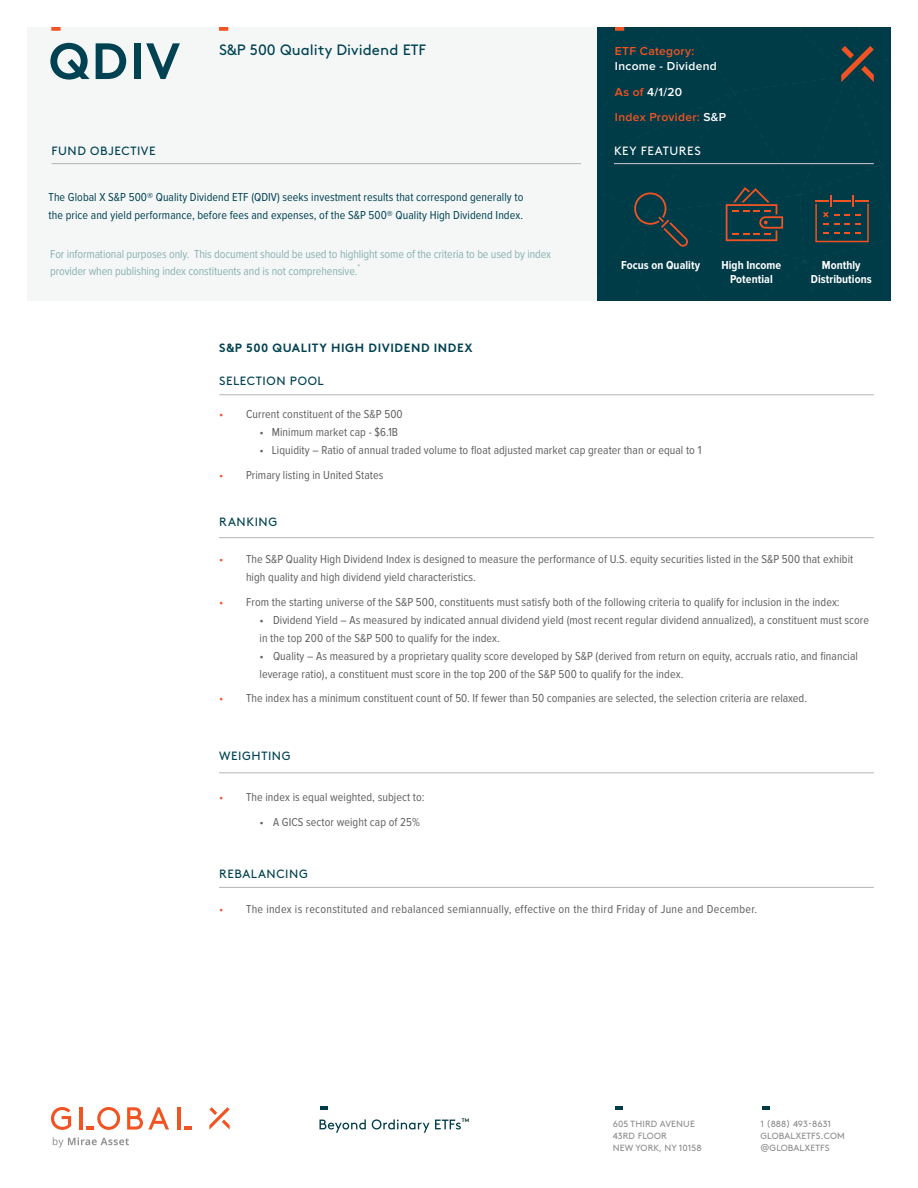
<style>
.page{position:relative;width:918px;height:1188px;background:#fff}
.page>*{position:absolute;margin:0;border:0;box-sizing:border-box;transform-origin:0 0}
.t1{font:700 51px "Brown Std";color:#004251}
.t2{font:15px "Brown Std";letter-spacing:.005em;color:#004251}
.t3{font:12px/18px "Proxima Nova Cond";letter-spacing:.005em;color:#606060}
.t4{font:12px/18px "Proxima Nova Cond";letter-spacing:.005em;color:#004251}
.t5{font:12px/16.5px "Proxima Nova Cond";letter-spacing:-.01em;color:#8db1b2}
.t6{font:12px "Proxima Nova Cond";letter-spacing:.025em;color:#606060}
.t7{font:12px "Brown Std";letter-spacing:.05em;color:#004251}
.t8{font:700 12px/13.5px "Proxima Nova Cond";letter-spacing:.005em;color:#fff;text-align:center}
.t9{font:600 12px/25.8px "Proxima Nova";letter-spacing:.025em;color:#fff}
.t10{font:700 12px "Brown Std";letter-spacing:.05em;color:#004251}
.t11{font:600 12px "Proxima Nova";letter-spacing:.025em;color:#f15422}
.t12{font:12px "Brown Std";letter-spacing:.05em;color:#fff}
.t13{font:9px/12px "Brown Std";letter-spacing:.015em;color:#8e8e8f}
.t14{font:700 5.25px "Brown Std";color:#0b2e36}
.s1{color:#f15422}
</style>
<div class="page">
<svg style="left:762px;top:1106px;width:8px;height:4px"></svg>
<svg style="left:615px;top:1106px;width:8px;height:4px"></svg>
<svg style="left:127px;top:1107px;width:42px;height:23px"></svg>
<svg style="left:209px;top:1107px;width:21px;height:23px"></svg>
<hr style="left:177px;top:1107px;width:4px;height:23px;background:#f15422">
<svg style="left:184px;top:1126px;width:8px;height:4px"></svg>
<svg style="left:51px;top:1107px;width:20px;height:23px"></svg>
<hr style="left:79px;top:1107px;width:3px;height:23px;background:#f15422">
<svg style="left:86px;top:1107px;width:34px;height:23px"></svg>
<svg style="left:53px;top:1137px;width:76px;height:10px"></svg>
<svg style="left:320px;top:1119px;width:46px;height:14px"></svg>
<svg style="left:372px;top:1119px;width:57px;height:14px"></svg>
<svg style="left:435px;top:1120px;width:26px;height:10px"></svg>
<svg style="left:320px;top:1106px;width:8px;height:4px"></svg>
<div style="left:27px;top:27px;width:570px;height:273px;background:#f5f7f7"></div>
<svg style="left:219px;top:27px;width:9px;height:4px"></svg>
<svg style="left:51px;top:27px;width:10px;height:4px"></svg>
<hr style="left:51px;top:163px;width:530px;height:1px;background:#bcbdbb">
<div style="left:597px;top:27px;width:294px;height:273px;background:#003b48"></div>
<hr style="left:219px;top:394px;width:655px;height:1px;background:#bcbdbb">
<hr style="left:219px;top:772px;width:655px;height:1px;background:#bcbdbb">
<hr style="left:219px;top:537px;width:655px;height:1px;background:#bcbdbb">
<hr style="left:219px;top:887px;width:655px;height:1px;background:#bcbdbb">
<h1 class="t1" style="left:49px;top:30px;width:133px">QDIV</h1>
<p class="t2" style="left:219px;top:41px;width:209px">S&amp;P 500 Quality Dividend ETF</p>
<p class="t11" style="left:615px;top:44px;width:81px">ETF Category:</p>
<p class="t9" style="left:615px;top:53px;width:113px">Income - Dividend<br><span class="s1">As of</span> 4/1/20<br><span class="s1">Index Provider:</span> S&amp;P</p>
<p class="t7" style="left:51px;top:144px;width:106px">FUND OBJECTIVE</p>
<p class="t12" style="left:614px;top:144px;width:88px">KEY FEATURES</p>
<p class="t4" style="left:49px;top:188px;width:476px">The Global X S&amp;P 500® Quality Dividend ETF (QDIV) seeks investment results that correspond generally to the price and yield performance, before fees and expenses, of the S&amp;P 500® Quality High Dividend Index.</p>
<p class="t5" style="left:50px;top:246px;width:503px">For informational purposes only. This document should be used to highlight some of the criteria to be used by index provider when publishing index constituents and is not comprehensive.<sup>*</sup></p>
<p class="t10" style="left:219px;top:341px;width:255px">S&amp;P 500 QUALITY HIGH DIVIDEND INDEX</p>
<p class="t7" style="left:219px;top:374px;width:106px">SELECTION POOL</p>
<p class="t8" style="left:621px;top:259px;width:81px">Focus on Quality</p>
<p class="t8" style="left:721px;top:259px;width:61px">High Income<br>Potential</p>
<p class="t8" style="left:811px;top:259px;width:62px">Monthly<br>Distributions</p>
<p class="t3" style="left:219px;top:406px;width:185px"><span class="s1">•</span> Current constituent of the S&amp;P 500</p>
<p class="t3" style="left:260px;top:424px;width:140px">• Minimum market cap - $6.1B</p>
<p class="t3" style="left:260px;top:442px;width:443px">• Liquidity – Ratio of annual traded volume to float adjusted market cap greater than or equal to 1</p>
<p class="t3" style="left:219px;top:466px;width:166px"><span class="s1">•</span> Primary listing in United States</p>
<p class="t7" style="left:219px;top:515px;width:60px">RANKING</p>
<p class="t3" style="left:246px;top:550px;width:609px;text-indent:-27px"><span class="s1">•</span> The S&amp;P Quality High Dividend Index is designed to measure the performance of U.S. equity securities listed in the S&amp;P 500 that exhibit high quality and high dividend yield characteristics.</p>
<p class="t3" style="left:219px;top:593px;width:622px"><span class="s1">•</span> From the starting universe of the S&amp;P 500, constituents must satisfy both of the following criteria to qualify for inclusion in the index:</p>
<p class="t3" style="left:260px;top:611px;width:611px">• Dividend Yield – As measured by indicated annual dividend yield (most recent regular dividend annualized), a constituent must score in the top 200 of the S&amp;P 500 to qualify for the index.</p>
<p class="t3" style="left:260px;top:647px;width:600px">• Quality – As measured by a proprietary quality score developed by S&amp;P (derived from return on equity, accruals ratio, and financial leverage ratio), a constituent must score in the top 200 of the S&amp;P 500 to qualify for the index.</p>
<p class="t3" style="left:219px;top:690px;width:590px"><span class="s1">•</span> The index has a minimum constituent count of 50. If fewer than 50 companies are selected, the selection criteria are relaxed.</p>
<p class="t7" style="left:219px;top:749px;width:73px">WEIGHTING</p>
<p class="t3" style="left:219px;top:788px;width:207px"><span class="s1">•</span> The index is equal weighted, subject to:</p>
<p class="t3" style="left:260px;top:813px;width:162px">• A GICS sector weight cap of 25%</p>
<p class="t7" style="left:219px;top:866px;width:90px">REBALANCING</p>
<p class="t6" style="left:219px;top:902px;width:540px"><span class="s1">•</span> The index is reconstituted and rebalanced semiannually, effective on the third Friday of June and December.</p>
<p class="t14" style="left:462px;top:1117px;width:9px">TM</p>
<p class="t13" style="left:613px;top:1118px;width:90px">605 THIRD AVENUE<br>43RD FLOOR<br>NEW YORK, NY 10158</p>
<p class="t13" style="left:760px;top:1118px;width:86px">1 (888) 493-8631<br>GLOBALXETFS.COM @GLOBALXETFS</p>
</div>
